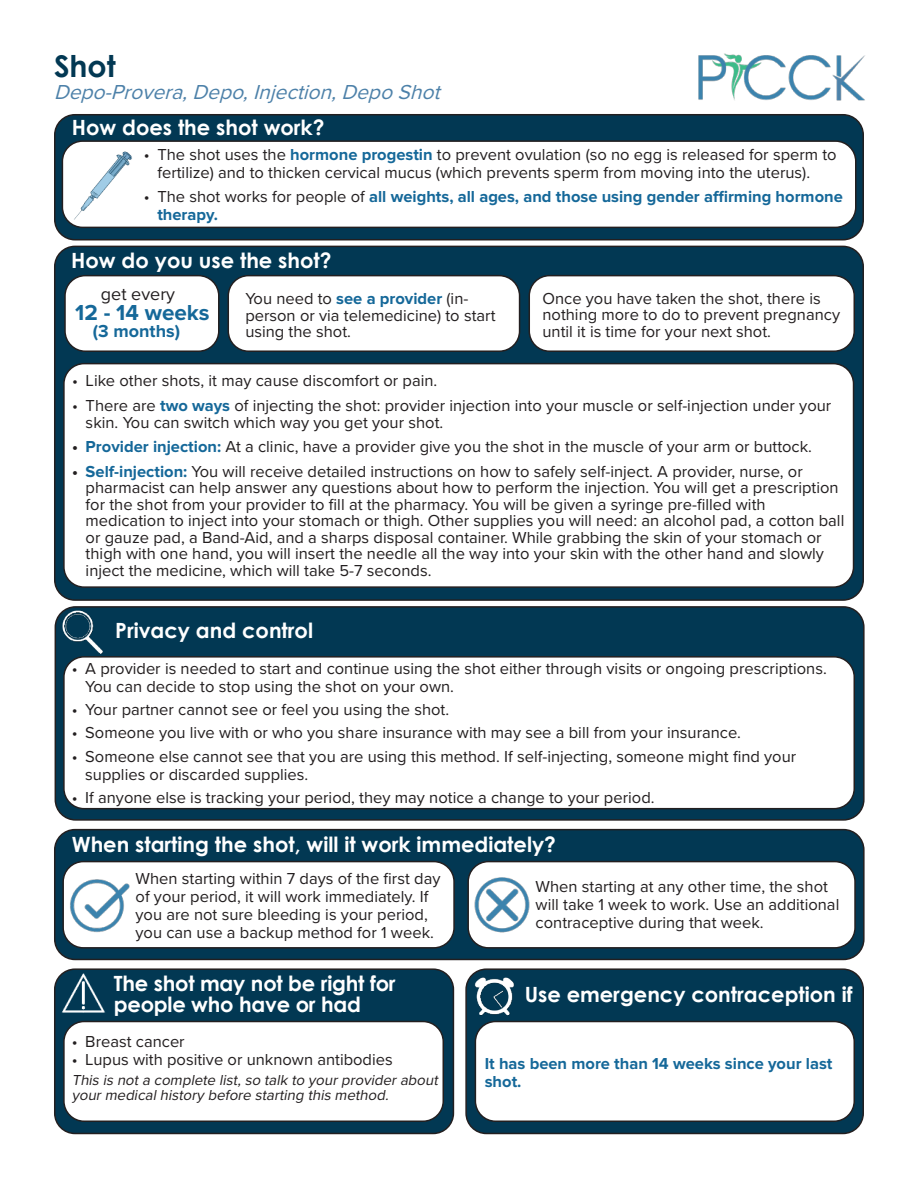
<style>
.page{position:relative;width:918px;height:1188px;background:#fff}
.page>*{position:absolute;margin:0;border:0;box-sizing:border-box;transform-origin:0 0}
.t1{font:700 30px "Century Gothic";color:#023853}
.t2{font:700 22.5px "Proxima Nova";color:#156899}
.t3{font:700 21px/21px "Century Gothic";color:#fff}
.t4{font:italic 21px "Proxima Nova";color:#4d81a9}
.t5{font:700 18px "Proxima Nova";color:#156899}
.t6{font:18px "Proxima Nova";color:#231f20}
.t7{font:16.5px/16.5px "Proxima Nova";color:#231f20}
.t8{font:700 16.5px/18px "Proxima Nova";color:#156899}
.t9{font:italic 15px/15px "Proxima Nova";color:#231f20}
.s1{font-weight:700;color:#156899}
.s2{font-weight:400;color:#231f20}
.s3{font-weight:700}
</style>
<div class="page">
<div style="left:466px;top:969px;width:397px;height:164px;background:#023853;border-radius:20px"></div>
<div style="left:465px;top:968px;width:399px;height:166px;border:2px solid #231f20;border-radius:20px"></div>
<div style="left:475px;top:1022px;width:379px;height:99px;background:#fff;border-radius:20px"></div>
<div style="left:475px;top:1021px;width:380px;height:101px;border:2px solid #231f20;border-radius:20px"></div>
<div style="left:55px;top:607px;width:809px;height:213px;background:#023853;border-radius:20px"></div>
<div style="left:55px;top:606px;width:810px;height:215px;border:2px solid #231f20;border-radius:20px"></div>
<div style="left:64px;top:657px;width:790px;height:152px;background:#fff;border-radius:20px"></div>
<div style="left:63px;top:656px;width:792px;height:153px;border:2px solid #231f20;border-radius:20px"></div>
<div style="left:55px;top:246px;width:808px;height:354px;background:#023853;border-radius:20px"></div>
<div style="left:54px;top:246px;width:810px;height:355px;border:2px solid #231f20;border-radius:20px"></div>
<div style="left:55px;top:969px;width:398px;height:164px;background:#023853;border-radius:20px"></div>
<div style="left:54px;top:968px;width:400px;height:166px;border:2px solid #231f20;border-radius:20px"></div>
<div style="left:64px;top:364px;width:790px;height:223px;background:#fff;border-radius:20px"></div>
<div style="left:63px;top:363px;width:791px;height:225px;border:2px solid #231f20;border-radius:20px"></div>
<div style="left:55px;top:115px;width:808px;height:125px;background:#023853;border-radius:20px"></div>
<div style="left:54px;top:114px;width:810px;height:126px;border:2px solid #231f20;border-radius:20px"></div>
<img style="left:698px;top:53px;width:167px;height:48px">
<div style="left:65px;top:276px;width:154px;height:75px;background:#fff;border-radius:20px"></div>
<div style="left:64px;top:275px;width:156px;height:77px;border:2px solid #231f20;border-radius:20px"></div>
<div style="left:64px;top:1022px;width:379px;height:99px;background:#fff;border-radius:20px"></div>
<div style="left:63px;top:1021px;width:381px;height:101px;border:2px solid #231f20;border-radius:20px"></div>
<div style="left:228px;top:276px;width:292px;height:75px;background:#fff;border-radius:20px"></div>
<div style="left:228px;top:275px;width:292px;height:77px;border:2px solid #231f20;border-radius:20px"></div>
<div style="left:529px;top:276px;width:325px;height:75px;background:#fff;border-radius:20px"></div>
<div style="left:529px;top:275px;width:326px;height:77px;border:2px solid #231f20;border-radius:20px"></div>
<div style="left:62px;top:141px;width:794px;height:86px;background:#fff;border-radius:20px"></div>
<div style="left:62px;top:140px;width:795px;height:88px;border:2px solid #231f20;border-radius:20px"></div>
<img style="left:64px;top:145px;width:68px;height:80px">
<div style="left:55px;top:830px;width:809px;height:129px;background:#023853;border-radius:20px"></div>
<div style="left:54px;top:829px;width:811px;height:131px;border:2px solid #231f20;border-radius:20px"></div>
<div style="left:63px;top:862px;width:391px;height:86px;background:#fff;border-radius:20px"></div>
<div style="left:62px;top:861px;width:393px;height:88px;border:2px solid #231f20;border-radius:20px"></div>
<div style="left:468px;top:862px;width:387px;height:86px;background:#fff;border-radius:20px"></div>
<div style="left:467px;top:861px;width:389px;height:88px;border:2px solid #231f20;border-radius:20px"></div>
<img style="left:70px;top:879px;width:60px;height:54px">
<img style="left:475px;top:877px;width:54px;height:56px">
<img style="left:61px;top:971px;width:44px;height:42px">
<img style="left:60px;top:609px;width:43px;height:45px">
<img style="left:471px;top:976px;width:43px;height:40px">
<h1 class="t1" style="left:54px;top:55px;width:63px">Shot</h1>
<p class="t4" style="left:54px;top:84px;width:392px">Depo-Provera,Depo,Injection,Depo Shot</p>
<p class="t3" style="left:72px;top:119px;width:254px">How does the shot work?</p>
<p class="t7" style="left:157px;top:147px;width:681px;line-height:18px;text-indent:-13px">• The shot uses the <span class="s1">hormone progestin</span> to prevent ovulation (so no egg is released for sperm to fertilize) and to thicken cervical mucus (which prevents sperm from moving into the uterus).</p>
<p class="t8" style="left:157px;top:188px;width:687px;text-indent:-14px"><span class="s2">• The shot works for people of</span> all weights, all ages, and those using gender affirming hormone therapy.</p>
<p class="t3" style="left:71px;top:252px;width:262px">How do you use the shot?</p>
<p class="t6" style="left:101px;top:286px;width:76px">get every</p>
<p class="t5" style="left:93px;top:323px;width:89px">(3 months)</p>
<p class="t7" style="left:542px;top:291px;width:299px">Once you have taken the shot, there is nothing more to do to prevent pregnancy until it is time for your next shot.</p>
<p class="t7" style="left:245px;top:291px;width:252px">You need to <span class="s1">see a provider</span> (in&shy;person or via telemedicine) to start using the shot.</p>
<p class="t7" style="left:72px;top:374px;width:367px">• Like other shots, it may cause discomfort or pain.</p>
<p class="t7" style="left:86px;top:398px;width:747px;text-indent:-13px">• There are <span class="s1">two ways</span> of injecting the shot: provider injection into your muscle or self-injection under your skin. You can switch which way you get your shot.</p>
<p class="t7" style="left:72px;top:439px;width:741px"><span class="s3">•</span> <span class="s1">Provider injection:</span> At a clinic, have a provider give you the shot in the muscle of your arm or buttock.</p>
<p class="t7" style="left:86px;top:464px;width:760px;text-indent:-14px"><span class="s3">•</span> <span class="s1">Self-injection:</span> You will receive detailed instructions on how to safely self-inject. A provider, nurse, or pharmacist can help answer any questions about how to perform the injection. You will get a prescription for the shot from your provider to fill at the pharmacy. You will be given a syringe pre-filled with medication to inject into your stomach or thigh. Other supplies you will need: an alcohol pad, a cotton ball or gauze pad, a Band-Aid, and a sharps disposal container. While grabbing the skin of your stomach or thigh with one hand, you will insert the needle all the way into your skin with the other hand and slowly inject the medicine, which will take 5-7 seconds.</p>
<h2 class="t2" style="left:75px;top:303px;width:136px">12 - 14 weeks</h2>
<p class="t3" style="left:115px;top:622px;width:199px">Privacy and control</p>
<p class="t7" style="left:85px;top:660px;width:743px;line-height:18px;text-indent:-14px">• A provider is needed to start and continue using the shot either through visits or ongoing prescriptions.<br>You can decide to stop using the shot on your own.</p>
<p class="t7" style="left:72px;top:702px;width:379px">• Your partner cannot see or feel you using the shot.</p>
<p class="t7" style="left:72px;top:726px;width:671px">• Someone you live with or who you share insurance with may see a bill from your insurance.</p>
<p class="t7" style="left:85px;top:748px;width:713px;line-height:18px;text-indent:-14px">• Someone else cannot see that you are using this method. If self-injecting, someone might find your supplies or discarded supplies.</p>
<p class="t7" style="left:72px;top:790px;width:584px">• If anyone else is tracking your period, they may notice a change to your period.</p>
<p class="t3" style="left:72px;top:836px;width:486px">When starting the shot, will it work immediately?</p>
<p class="t7" style="left:136px;top:871px;width:306px;line-height:18px">When starting within 7 days of the first day of your period, it will work immediately. If you are not sure bleeding is your period, you can use a backup method for 1 week.</p>
<p class="t7" style="left:536px;top:878px;width:305px;line-height:18px">When starting at any other time, the shot will take 1 week to work. Use an additional contraceptive during that week.</p>
<p class="t3" style="left:114px;top:975px;width:283px">The shot may not be right for people who have or had</p>
<p class="t3" style="left:525px;top:986px;width:330px">Use emergency contraception if</p>
<p class="t7" style="left:72px;top:1034px;width:114px">• Breast cancer</p>
<p class="t7" style="left:72px;top:1052px;width:323px">• Lupus with positive or unknown antibodies</p>
<p class="t9" style="left:72px;top:1074px;width:370px">This is not a complete list, so talk to your provider about your medical history before starting this method.</p>
<p class="t8" style="left:485px;top:1056px;width:349px">It has been more than 14 weeks since your last shot.</p>
</div>
